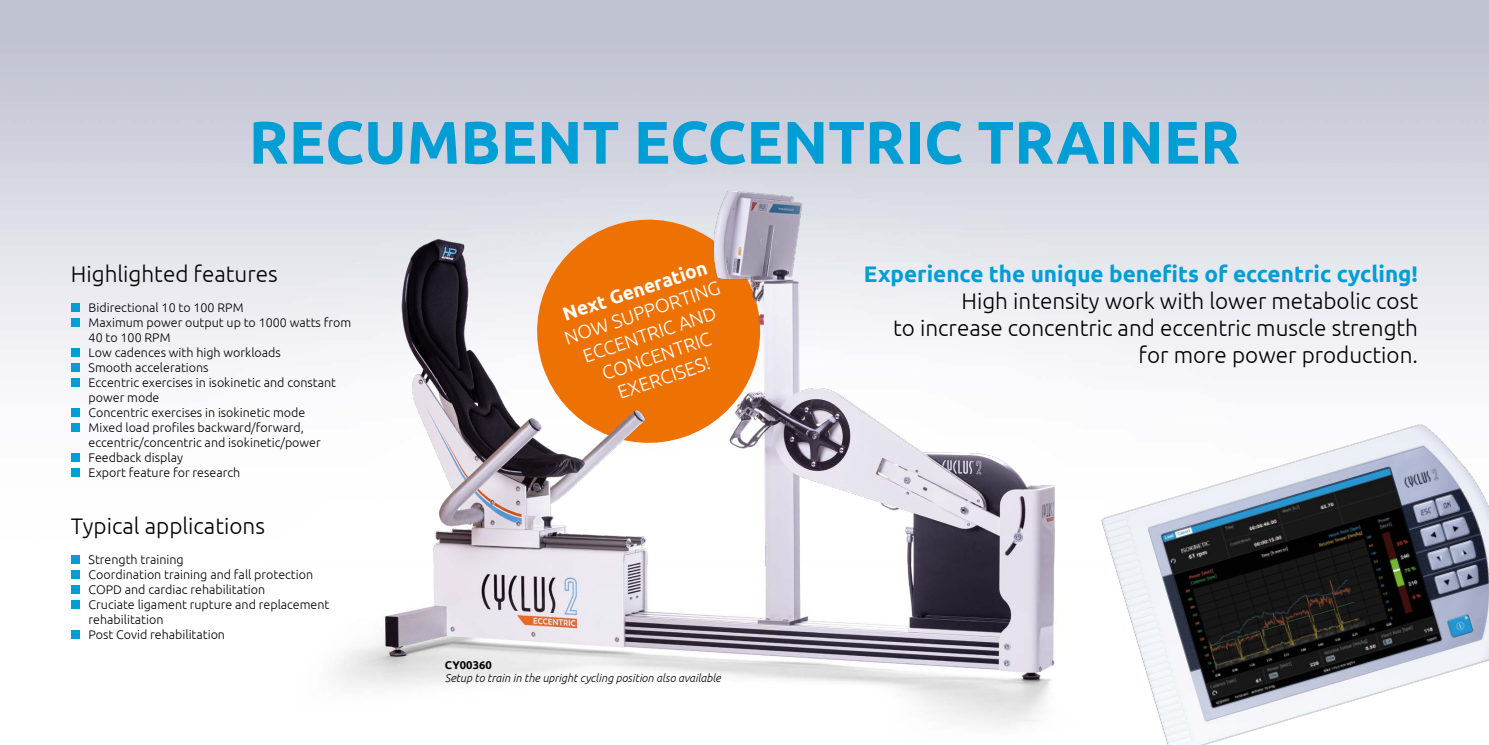
<style>
.page{position:relative;width:1489px;height:745px;background:#fff}
.page>*{position:absolute;margin:0;border:0;box-sizing:border-box;transform-origin:0 0}
.t1{font:700 60px "Ubuntu";color:#009ed4}
.t2{font:300 22.5px/27px "Ubuntu";color:#000;text-align:right}
.t3{font:700 22.5px "Ubuntu";color:#009ed4}
.t4{font:300 19px/22.9px "Ubuntu";color:#fff;text-align:center}
.t5{font:700 19px "Ubuntu";color:#fff}
.t6{font:300 12.5px/15px "Ubuntu";color:#000}
.t7{font:italic 300 11.25px "Ubuntu";color:#000}
.t8{font:700 11.25px "Ubuntu";color:#000}
</style>
<div class="page">
<img style="left:1px;top:0;width:1487px;height:639px">
<img style="left:268px;top:179px;width:849px;height:547px">
<img style="left:0;top:0;width:1px;height:744px">
<div style="left:71px;top:303px;width:8px;height:8px;background:#009ed4"></div>
<div style="left:71px;top:318px;width:8px;height:8px;background:#009ed4"></div>
<div style="left:71px;top:348px;width:8px;height:8px;background:#009ed4"></div>
<div style="left:71px;top:363px;width:8px;height:8px;background:#009ed4"></div>
<div style="left:71px;top:378px;width:8px;height:8px;background:#009ed4"></div>
<div style="left:71px;top:408px;width:8px;height:8px;background:#009ed4"></div>
<div style="left:71px;top:423px;width:8px;height:8px;background:#009ed4"></div>
<div style="left:71px;top:453px;width:8px;height:8px;background:#009ed4"></div>
<div style="left:71px;top:468px;width:8px;height:8px;background:#009ed4"></div>
<div style="left:71px;top:555px;width:8px;height:8px;background:#009ed4"></div>
<div style="left:71px;top:570px;width:8px;height:8px;background:#009ed4"></div>
<div style="left:71px;top:585px;width:8px;height:8px;background:#009ed4"></div>
<div style="left:71px;top:600px;width:8px;height:8px;background:#009ed4"></div>
<div style="left:71px;top:630px;width:8px;height:8px;background:#009ed4"></div>
<img style="left:1090px;top:405px;width:398px;height:339px">
<h1 class="t1" style="left:249px;top:106px;width:992px">RECUMBENT ECCENTRIC TRAINER</h1>
<h2 class="t2" style="left:71px;top:259px;width:208px">Highlighted features</h2>
<p class="t6" style="left:89px;top:299px;width:264px">Bidirectional 10 to 100 RPM<br>Maximum power output up to 1000 watts from<br>40 to 100 RPM<br>Low cadences with high workloads<br>Smooth accelerations<br>Eccentric exercises in isokinetic and constant power mode<br>Concentric exercises in isokinetic mode<br>Mixed load profiles backward/forward, eccentric/concentric and isokinetic/power<br>Feedback display<br>Export feature for research</p>
<h2 class="t2" style="left:71px;top:511px;width:195px">Typical applications</h2>
<p class="t6" style="left:89px;top:551px;width:242px">Strength training<br>Coordination training and fall protection<br>COPD and cardiac rehabilitation<br>Cruciate ligament rupture and replacement rehabilitation<br>Post Covid rehabilitation</p>
<h3 class="t5" style="left:559px;top:303px;width:152px;rotate:-18deg">Next Generation</h3>
<h3 class="t4" style="left:561px;top:326px;width:165px;rotate:-18deg">NOW SUPPORTING<br>ECCENTRIC AND<br>CONCENTRIC<br>EXERCISES!</h3>
<p class="t8" style="left:445px;top:657px;width:48px">CY00360</p>
<p class="t7" style="left:445px;top:671px;width:277px">Setup to train in the upright cycling position also available</p>
<h2 class="t3" style="left:863px;top:260px;width:555px">Experience the unique benefits of eccentric cycling!</h2>
<h2 class="t2" style="left:893px;top:286px;width:526px">High intensity work with lower metabolic cost<br>to increase concentric and eccentric muscle strength for more power production.</h2>
</div>
